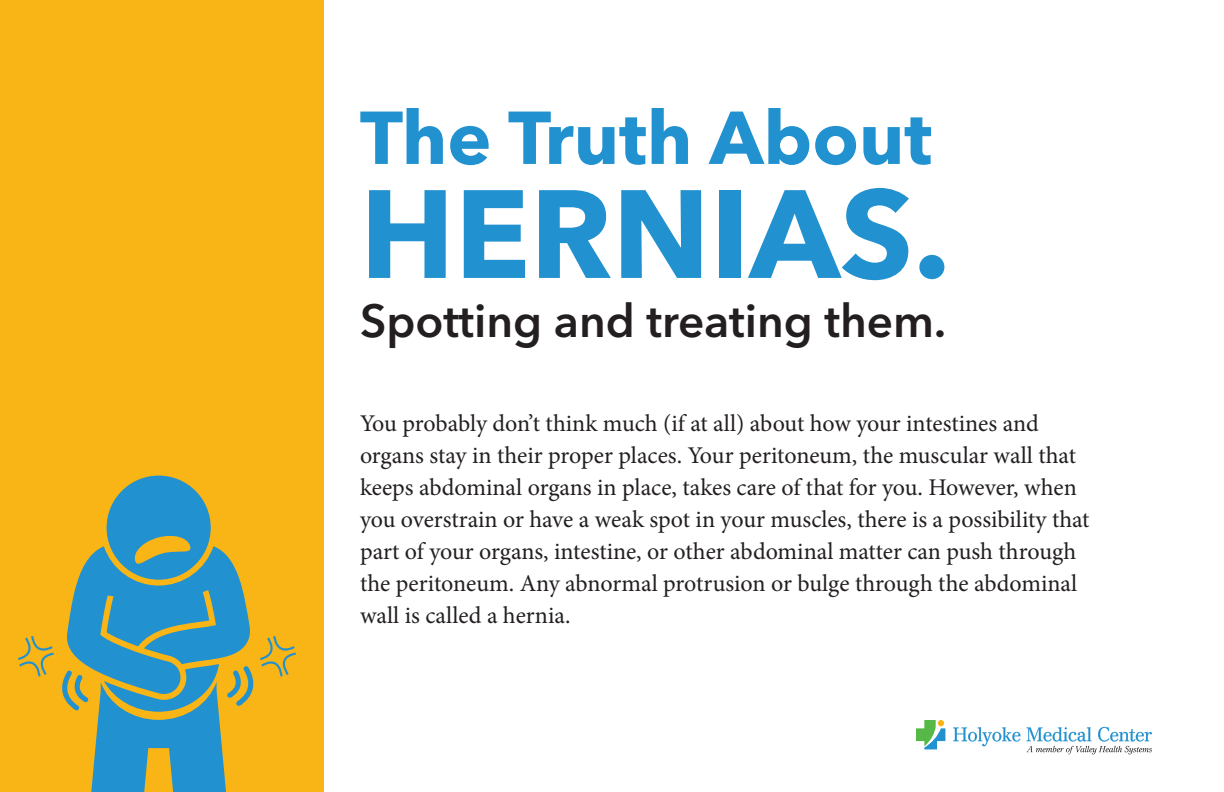
<style>
.page{position:relative;width:1224px;height:792px;background:#fff}
.page>*{position:absolute;margin:0;border:0;box-sizing:border-box;transform-origin:0 0}
.Subheads{font:700 124px "Avenir Next LT Pro";color:#2291d0}
.Subheads-2{font:700 74px "Avenir Next LT Pro";color:#2291d0}
.Subheads-3{font:600 46px "Avenir Next LT Pro";color:#231f20}
.body{font:24px/32px "Minion Pro";letter-spacing:-.005em;color:#231f20}
</style>
<div class="page">
<div style="left:0;top:0;width:324px;height:792px;background:#f9b415"></div>
<svg style="left:916px;top:720px;width:29px;height:29px"></svg>
<svg style="left:953px;top:727px;width:67px;height:19px"></svg>
<svg style="left:1027px;top:727px;width:125px;height:27px"></svg>
<svg style="left:18px;top:636px;width:36px;height:40px"></svg>
<svg style="left:260px;top:636px;width:36px;height:40px"></svg>
<svg style="left:62px;top:476px;width:192px;height:316px"></svg>
<p class="Subheads-2" style="left:360px;top:93px;width:574px">The Truth About</p>
<p class="Subheads" style="left:360px;top:159px;width:592px">HERNIAS.</p>
<p class="Subheads-3" style="left:360px;top:293px;width:588px">Spotting and treating them.</p>
<p class="body" style="left:360px;top:407px;width:731px">You probably don’t think much (if at all) about how your intestines and organs stay in their proper places. Your peritoneum, the muscular wall that keeps abdominal organs in place, takes care of that for you. However, when you overstrain or have a weak spot in your muscles, there is a possibility that part of your organs, intestine, or other abdominal matter can push through the peritoneum. Any abnormal protrusion or bulge through the abdominal wall is called a hernia.</p>
</div>
